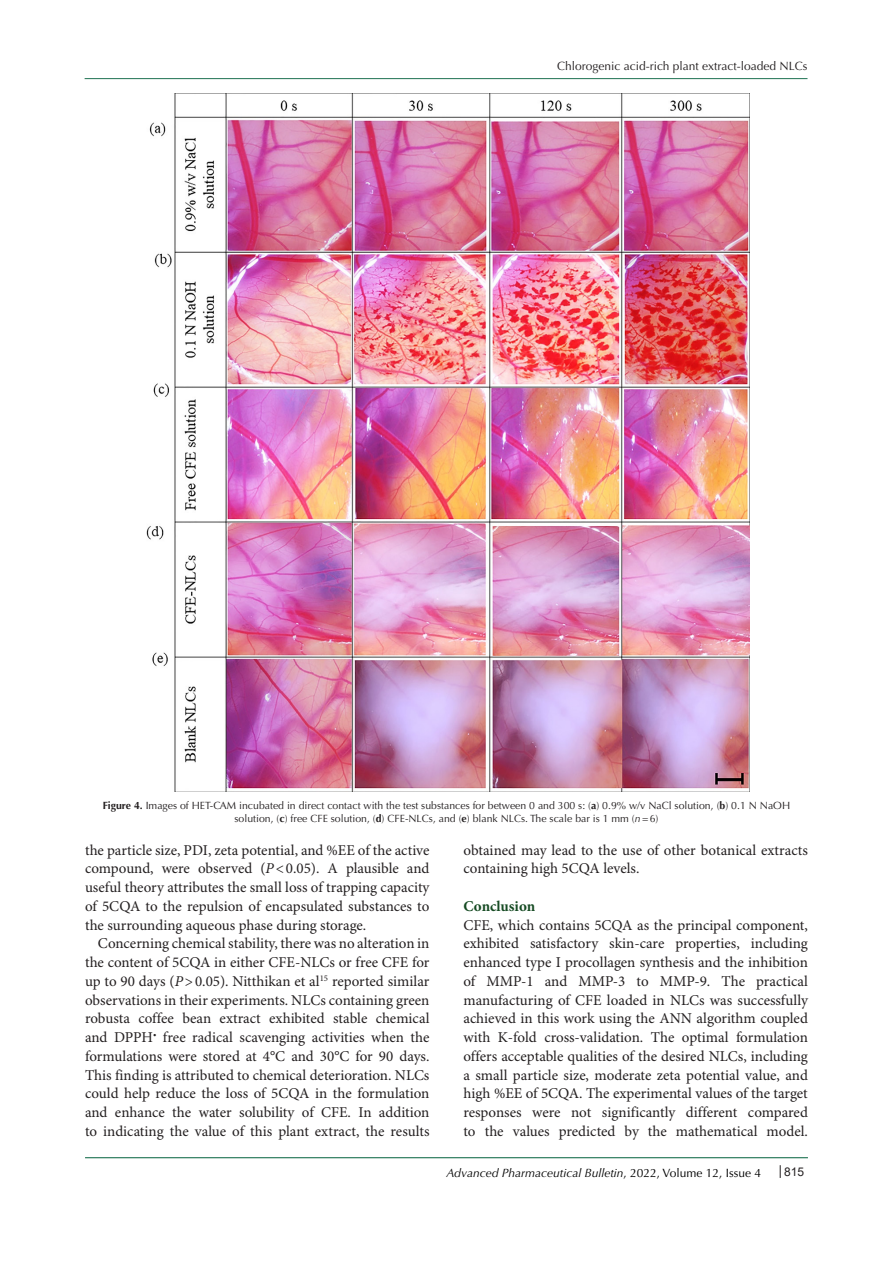
<style>
.page{position:relative;width:893px;height:1263px;background:#fff}
.page>*{position:absolute;margin:0;border:0;box-sizing:border-box;transform-origin:0 0}
.t1{font:15px/18.8px "Minion Pro";color:#231f20;text-align:justify}
.Heading_1{font:700 15px "Minion Pro";color:#164b23}
.t2{font:italic 12px "Optima LT Std";color:#000}
.t3{font:12px "Optima LT Std";color:#231f20}
.t4{font:12px "Arial";color:#231f20}
.t5{font:10.5px/13.5px "Optima LT Std";color:#231f20;text-align:center}
.s1{font-weight:700}
.s2{font-style:italic}
.s3{font-style:normal}
</style>
<div class="page">
<svg style="left:780px;top:1165px;width:1px;height:13px"></svg>
<hr style="left:85px;top:1157px;width:723px;height:1px;background:#1e7252">
<hr style="left:85px;top:78px;width:722px;height:1px;background:#1e7252">
<img style="left:146px;top:94px;width:604px;height:697px">
<p class="t3" style="left:557px;top:59px;width:252px">Chlorogenic acid-rich plant extract-loaded NLCs</p>
<p class="t5" style="left:103px;top:799px;width:689px"><span class="s1">Figure 4.</span> Images of HET-CAM incubated in direct contact with the test substances for between 0 and 300 s: (<span class="s1">a</span>) 0.9% w/v NaCl solution, (<span class="s1">b</span>) 0.1 N NaOH solution, (<span class="s1">c</span>) free CFE solution, (<span class="s1">d</span>) CFE-NLCs, and (<span class="s1">e</span>) blank NLCs. The scale bar is 1 mm (<span class="s2">n</span>=6)</p>
<p class="t1" style="left:85px;top:841px;width:346px">the particle size, PDI, zeta potential, and %EE of the active compound, were observed (<span class="s2">P</span>&lt;0.05). A plausible and useful theory attributes the small loss of trapping capacity of 5CQA to the repulsion of encapsulated substances to the surrounding aqueous phase during storage.</p>
<p class="t1" style="left:85px;top:935px;width:346px;text-indent:13px">Concerning chemical stability, there was no alteration in the content of 5CQA in either CFE-NLCs or free CFE for up to 90 days (<span class="s2">P</span>&gt;0.05). Nitthikan et al<sup>15</sup> reported similar observations in their experiments. NLCs containing green robusta coffee bean extract exhibited stable chemical and DPPH<sup>•</sup> free radical scavenging activities when the formulations were stored at 4°C and 30°C for 90 days.<br>This finding is attributed to chemical deterioration. NLCs could help reduce the loss of 5CQA in the formulation and enhance the water solubility of CFE. In addition to indicating the value of this plant extract, the results</p>
<p class="t1" style="left:463px;top:841px;width:346px">obtained may lead to the use of other botanical extracts containing high 5CQA levels.</p>
<p class="Heading_1" style="left:463px;top:895px;width:73px">Conclusion</p>
<p class="t1" style="left:463px;top:916px;width:346px">CFE, which contains 5CQA as the principal component, exhibited satisfactory skin-care properties, including enhanced type I procollagen synthesis and the inhibition of MMP-1 and MMP-3 to MMP-9. The practical manufacturing of CFE loaded in NLCs was successfully achieved in this work using the ANN algorithm coupled with K-fold cross-validation. The optimal formulation offers acceptable qualities of the desired NLCs, including a small particle size, moderate zeta potential value, and high %EE of 5CQA. The experimental values of the target responses were not significantly different compared to the values predicted by the mathematical model.</p>
<p class="t2" style="left:446px;top:1165px;width:316px">Advanced Pharmaceutical Bulletin<span class="s3">, 2022, Volume 12, Issue 4</span></p>
<p class="t4" style="left:784px;top:1164px;width:22px">815</p>
</div>
